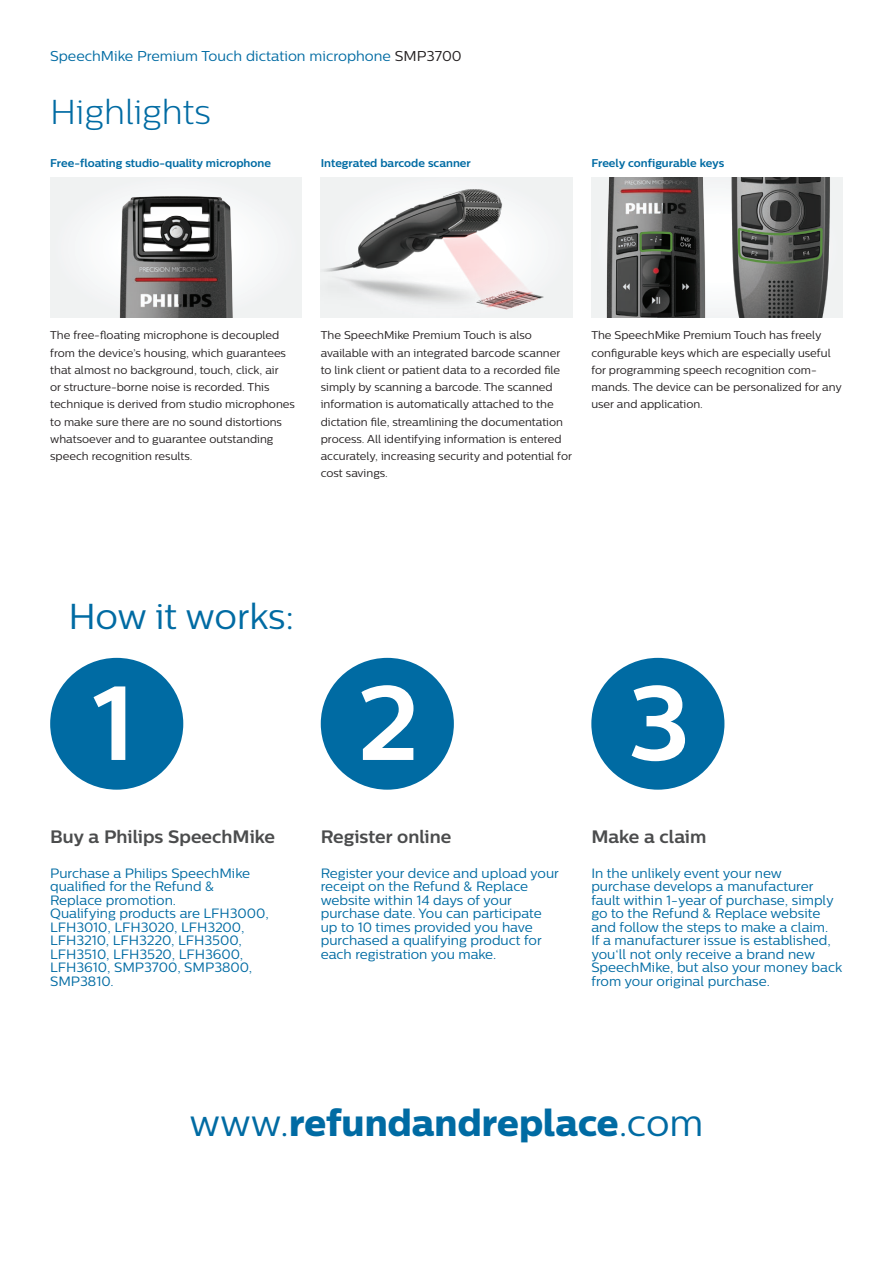
<style>
.page{position:relative;width:893px;height:1263px;background:#fff}
.page>*{position:absolute;margin:0;border:0;box-sizing:border-box;transform-origin:0 0}
.t1{font:700 105px "Centrale Sans";color:#fff}
.t2{font:37.5px "Centrale Sans X Bold";color:#006ba3}
.t3{font:36px "Centrale Sans";letter-spacing:-.005em;color:#006ba3}
.t4{font:300 34.5px "Centrale Sans";color:#006ba3}
.t5{font:700 18px "Centrale Sans";color:#4b4c4d}
.t6{font:14.25px "Centrale Sans";color:#006ba3}
.t7{font:13.5px/13.5px "Centrale Sans";color:#006ba3}
.t8{font:11.25px/17.2px "Centrale Sans";color:#231f20}
.t9{font:700 11.25px "Centrale Sans";color:#006ba3}
.s1{color:#231f20}
.s2{font-family:"Centrale Sans"}
</style>
<div class="page">
<div style="left:50px;top:658px;width:133px;height:132px;background:#006ba3;border-radius:50%"></div>
<div style="left:321px;top:658px;width:133px;height:132px;background:#006ba3;border-radius:50%"></div>
<div style="left:591px;top:658px;width:133px;height:132px;background:#006ba3;border-radius:50%"></div>
<div style="left:50px;top:177px;width:251px;height:141px;background:#f1f3f4"></div>
<img style="left:108px;top:196px;width:136px;height:122px">
<div style="left:321px;top:177px;width:251px;height:141px;background:#f0f2f2"></div>
<img style="left:324px;top:189px;width:220px;height:121px">
<img style="left:730px;top:177px;width:113px;height:141px">
<svg style="left:737px;top:226px;width:87px;height:41px;background:#575f54"></svg>
<img style="left:591px;top:177px;width:139px;height:141px">
<svg style="left:638px;top:230px;width:36px;height:23px"></svg>
<p class="t6" style="left:50px;top:48px;width:413px">SpeechMike Premium Touch dictation microphone <span class="s1">SMP3700</span></p>
<h3 class="t4" style="left:50px;top:92px;width:162px">Highlights</h3>
<p class="t9" style="left:50px;top:156px;width:222px">Free-floating studio-quality microphone</p>
<p class="t9" style="left:321px;top:156px;width:152px">Integrated barcode scanner</p>
<p class="t9" style="left:591px;top:156px;width:134px">Freely configurable keys</p>
<p class="t8" style="left:50px;top:327px;width:246px">The free-floating microphone is decoupled from the device’s housing, which guarantees that almost no background, touch, click, air<br>or structure-borne noise is recorded. This technique is derived from studio microphones to make sure there are no sound distortions whatsoever and to guarantee outstanding speech recognition results.</p>
<p class="t8" style="left:321px;top:327px;width:253px">The SpeechMike Premium Touch is also available with an integrated barcode scanner to link client or patient data to a recorded file simply by scanning a barcode. The scanned information is automatically attached to the dictation file, streamlining the documentation process. All identifying information is entered accurately, increasing security and potential for cost savings.</p>
<p class="t8" style="left:591px;top:327px;width:252px">The SpeechMike Premium Touch has freely configurable keys which are especially useful for programming speech recognition com&shy;mands. The device can be personalized for any user and application.</p>
<h3 class="t3" style="left:68px;top:596px;width:227px">How it works:</h3>
<h1 class="t1" style="left:92px;top:659px;width:44px">1</h1>
<h1 class="t1" style="left:357px;top:659px;width:63px">2</h1>
<h1 class="t1" style="left:627px;top:659px;width:64px">3</h1>
<h3 class="t5" style="left:50px;top:825px;width:226px">Buy a Philips SpeechMike</h3>
<p class="t7" style="left:50px;top:866px;width:220px">Purchase a Philips SpeechMike qualified for the Refund &amp;<br>Replace promotion.<br>Qualifying products are LFH3000,<br>LFH3010, LFH3020, LFH3200,<br>LFH3210, LFH3220, LFH3500,<br>LFH3510, LFH3520, LFH3600,<br>LFH3610, SMP3700, SMP3800,<br>SMP3810.</p>
<h3 class="t5" style="left:321px;top:825px;width:132px">Register online</h3>
<p class="t7" style="left:321px;top:866px;width:240px">Register your device and upload your receipt on the Refund &amp; Replace website within 14 days of your purchase date. You can participate up to 10 times provided you have purchased a qualifying product for each registration you make.</p>
<h3 class="t5" style="left:591px;top:825px;width:117px">Make a claim</h3>
<p class="t7" style="left:591px;top:866px;width:252px">In the unlikely event your new purchase develops a manufacturer fault within 1-year of purchase, simply go to the Refund &amp; Replace website and follow the steps to make a claim.<br>If a manufacturer issue is established, you‘ll not only receive a brand new SpeechMike, but also your money back from your original purchase.</p>
<h2 class="t2" style="left:189px;top:1099px;width:516px"><span class="s2">www.</span>refundandreplace<span class="s2">.com</span></h2>
</div>
